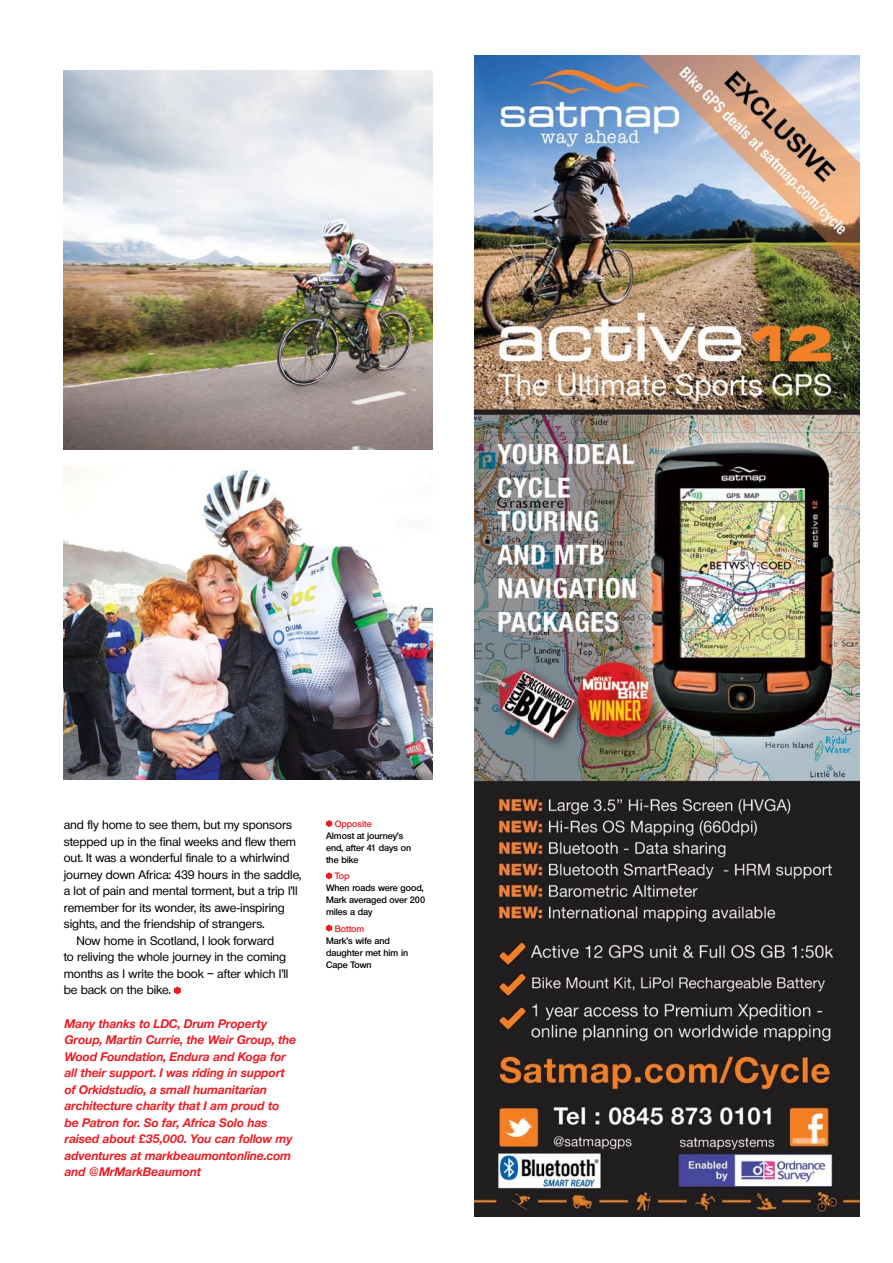
<style>
.page{position:relative;width:893px;height:1263px;background:#fff}
.page>*{position:absolute;margin:0;border:0;box-sizing:border-box;transform-origin:0 0}
.CTC_FEATURE_BODY_COP{font:500 12px/16.5px "Olnova";letter-spacing:-.005em;color:#000}
.CTC_FEATURE_BODY_COP-2{font:italic 700 12px/16.5px "Olnova";color:#ed1c24}
.CTC_GREAT_RIDES_IMAG{font:600 9px/12px "Olnova";color:#000}
.s1{color:#ed1c24}
</style>
<div class="page">
<img style="left:64px;top:70px;width:368px;height:380px">
<img style="left:64px;top:466px;width:368px;height:314px">
<svg style="left:326px;top:820px;width:6px;height:7px"></svg>
<svg style="left:326px;top:872px;width:6px;height:7px"></svg>
<svg style="left:326px;top:924px;width:6px;height:7px"></svg>
<img style="left:475px;top:55px;width:385px;height:1161px">
<svg style="left:174px;top:986px;width:7px;height:8px"></svg>
<p class="CTC_FEATURE_BODY_COP" style="left:64px;top:817px;width:239px">and fly home to see them, but my sponsors stepped up in the final weeks and flew them out. It was a wonderful finale to a whirlwind journey down Africa: 439 hours in the saddle, a lot of pain and mental torment, but a trip I'll remember for its wonder, its awe-inspiring sights, and the friendship of strangers.</p>
<p class="CTC_FEATURE_BODY_COP" style="left:64px;top:932px;width:226px;text-indent:13px">Now home in Scotland, I look forward<br>to reliving the whole journey in the coming months as I write the book – after which I'll be back on the bike.</p>
<p class="CTC_FEATURE_BODY_COP-2" style="left:64px;top:1015px;width:233px">Many thanks to LDC, Drum Property Group, Martin Currie, the Weir Group, the Wood Foundation, Endura and Koga for all their support. I was riding in support of Orkidstudio, a small humanitarian architecture charity that I am proud to be Patron for. So far, Africa Solo has raised about £35,000. You can follow my adventures at markbeaumontonline.com and @MrMarkBeaumont</p>
<p class="CTC_GREAT_RIDES_IMAG" style="left:326px;top:818px;width:87px;text-indent:9px"><span class="s1">Opposite<br></span>Almost at journey's end, after 41 days on the bike</p>
<p class="CTC_GREAT_RIDES_IMAG" style="left:326px;top:870px;width:101px;text-indent:9px"><span class="s1">Top<br></span>When roads were good,<br>Mark averaged over 200 miles a day</p>
<p class="CTC_GREAT_RIDES_IMAG" style="left:326px;top:922px;width:84px;text-indent:9px"><span class="s1">Bottom<br></span>Mark's wife and daughter met him in<br>Cape Town</p>
</div>
